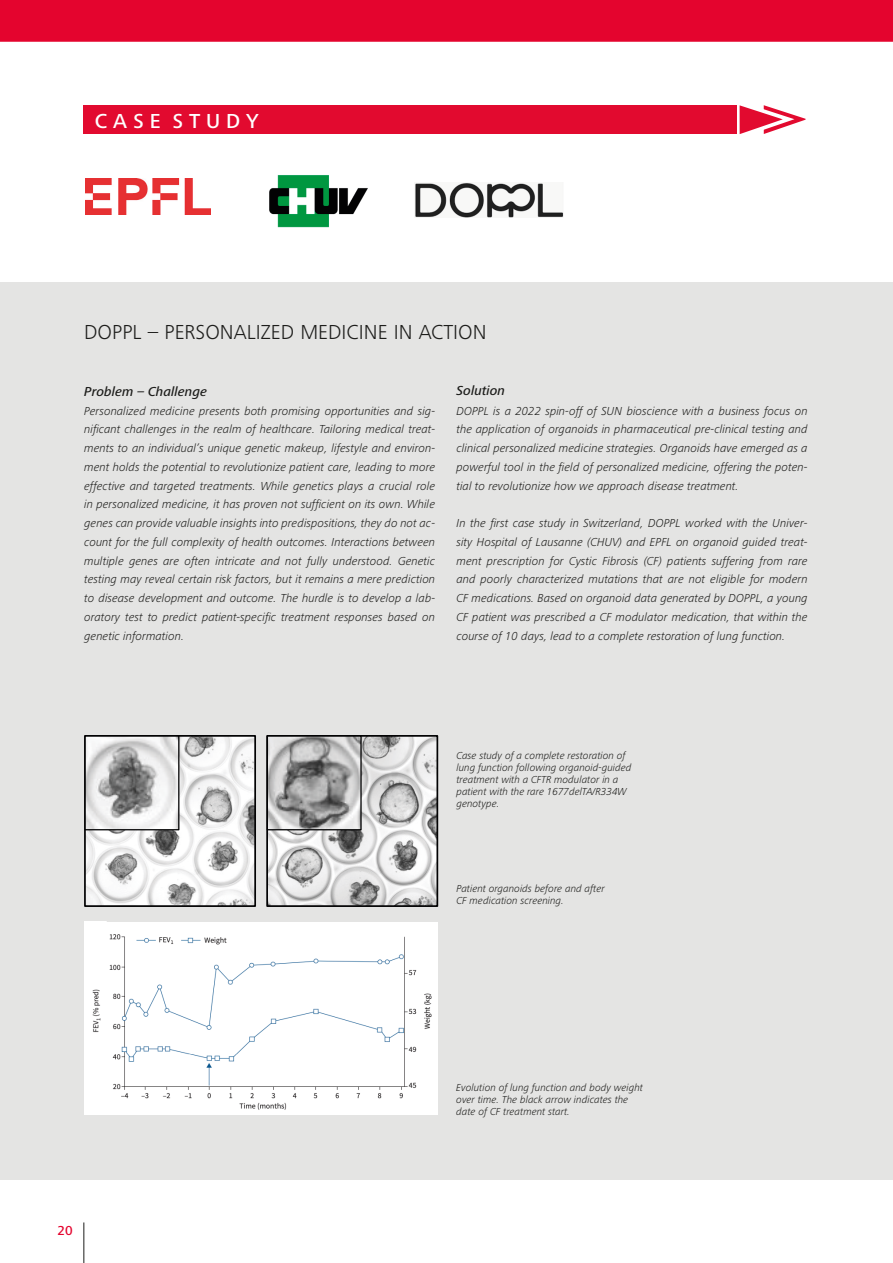
<style>
.page{position:relative;width:893px;height:1263px;background:#fff}
.page>*{position:absolute;margin:0;border:0;box-sizing:border-box;transform-origin:0 0}
._20__BoxTitel{font:300 21px "Frutiger Next Pro";color:#1d1d1b}
.t1{font:500 21px "Frutiger Next Pro";color:#fff}
.CASE_Titel{font:italic 500 13.5px "Frutiger Next Pro";letter-spacing:.005em;color:#1d1d1b}
.t2{font:500 13.5px "Frutiger Next Pro";color:#e4042e}
.CASE_Lauftext{font:italic 300 12px/18.8px "Frutiger Next Pro";color:#1d1d1b;text-align:justify}
.CASE_Legende{font:italic 300 10.5px/12px "Frutiger Next Pro";color:#1d1d1b}
</style>
<div class="page">
<hr style="left:83px;top:1222px;width:1px;height:40px;background:#1d1d1b">
<div style="left:0;top:282px;width:892px;height:897px;background:#e4e4e3"></div>
<svg style="left:739px;top:105px;width:66px;height:29px"></svg>
<div style="left:83px;top:105px;width:654px;height:29px;background:#e20a2f"></div>
<img style="left:87px;top:738px;width:166px;height:165px">
<div style="left:84px;top:735px;width:172px;height:171px;border:2px solid #020203"></div>
<img style="left:269px;top:738px;width:166px;height:165px">
<div style="left:266px;top:735px;width:172px;height:171px;border:2px solid #020203"></div>
<img style="left:86px;top:737px;width:91px;height:91px">
<div style="left:84px;top:735px;width:95px;height:95px;border:1px solid #020203"></div>
<img style="left:269px;top:737px;width:90px;height:91px">
<div style="left:267px;top:735px;width:94px;height:95px;border:1px solid #020203"></div>
<div style="left:84px;top:922px;width:353px;height:192px;background:#fff"></div>
<svg style="left:84px;top:921px;width:23px;height:30px"></svg>
<img style="left:86px;top:178px;width:125px;height:36px">
<img style="left:415px;top:182px;width:148px;height:36px">
<img style="left:269px;top:175px;width:99px;height:53px">
<div style="left:0;top:0;width:893px;height:42px;background:#e4042e"></div>
<p class="t1" style="left:95px;top:109px;width:165px">C A S E S T U D Y</p>
<p class="_20__BoxTitel" style="left:84px;top:320px;width:404px">DOPPL – PERSONALIZED MEDICINE IN ACTION</p>
<p class="CASE_Titel" style="left:84px;top:383px;width:124px">Problem – Challenge</p>
<p class="CASE_Lauftext" style="left:84px;top:401px;width:352px">Personalized medicine presents both promising opportunities and sig&shy;nificant challenges in the realm of healthcare. Tailoring medical treat&shy;ments to an individual’s unique genetic makeup, lifestyle and environ&shy;ment holds the potential to revolutionize patient care, leading to more effective and targeted treatments. While genetics plays a crucial role in personalized medicine, it has proven not sufficient on its own. While genes can provide valuable insights into predispositions, they do not ac&shy;count for the full complexity of health outcomes. Interactions between multiple genes are often intricate and not fully understood. Genetic testing may reveal certain risk factors, but it remains a mere prediction to disease development and outcome. The hurdle is to develop a lab&shy;oratory test to predict patient-specific treatment responses based on genetic information.</p>
<p class="CASE_Titel" style="left:456px;top:382px;width:50px">Solution</p>
<p class="CASE_Lauftext" style="left:456px;top:401px;width:353px">DOPPL is a 2022 spin-off of SUN bioscience with a business focus on the application of organoids in pharmaceutical pre-clinical testing and clinical personalized medicine strategies. Organoids have emerged as a powerful tool in the field of personalized medicine, offering the poten&shy;tial to revolutionize how we approach disease treatment.</p>
<p class="CASE_Lauftext" style="left:456px;top:513px;width:353px">In the first case study in Switzerland, DOPPL worked with the Univer&shy;sity Hospital of Lausanne (CHUV) and EPFL on organoid guided treat&shy;ment prescription for Cystic Fibrosis (CF) patients suffering from rare and poorly characterized mutations that are not eligible for modern CF medications. Based on organoid data generated by DOPPL, a young CF patient was prescribed a CF modulator medication, that within the course of 10 days, lead to a complete restoration of lung function.</p>
<p class="CASE_Legende" style="left:456px;top:749px;width:176px">Case study of a complete restoration of lung function following organoid-guided treatment with a CFTR modulator in a patient with the rare 1677delTA/R334W genotype.</p>
<p class="CASE_Legende" style="left:456px;top:882px;width:150px">Patient organoids before and after</p>
<p class="CASE_Legende" style="left:456px;top:894px;width:109px">CF medication screening.</p>
<p class="t2" style="left:58px;top:1222px;width:17px">20</p>
<p class="CASE_Legende" style="left:456px;top:1081px;width:188px">Evolution of lung function and body weight over time. The black arrow indicates the date of CF treatment start.</p>
</div>
